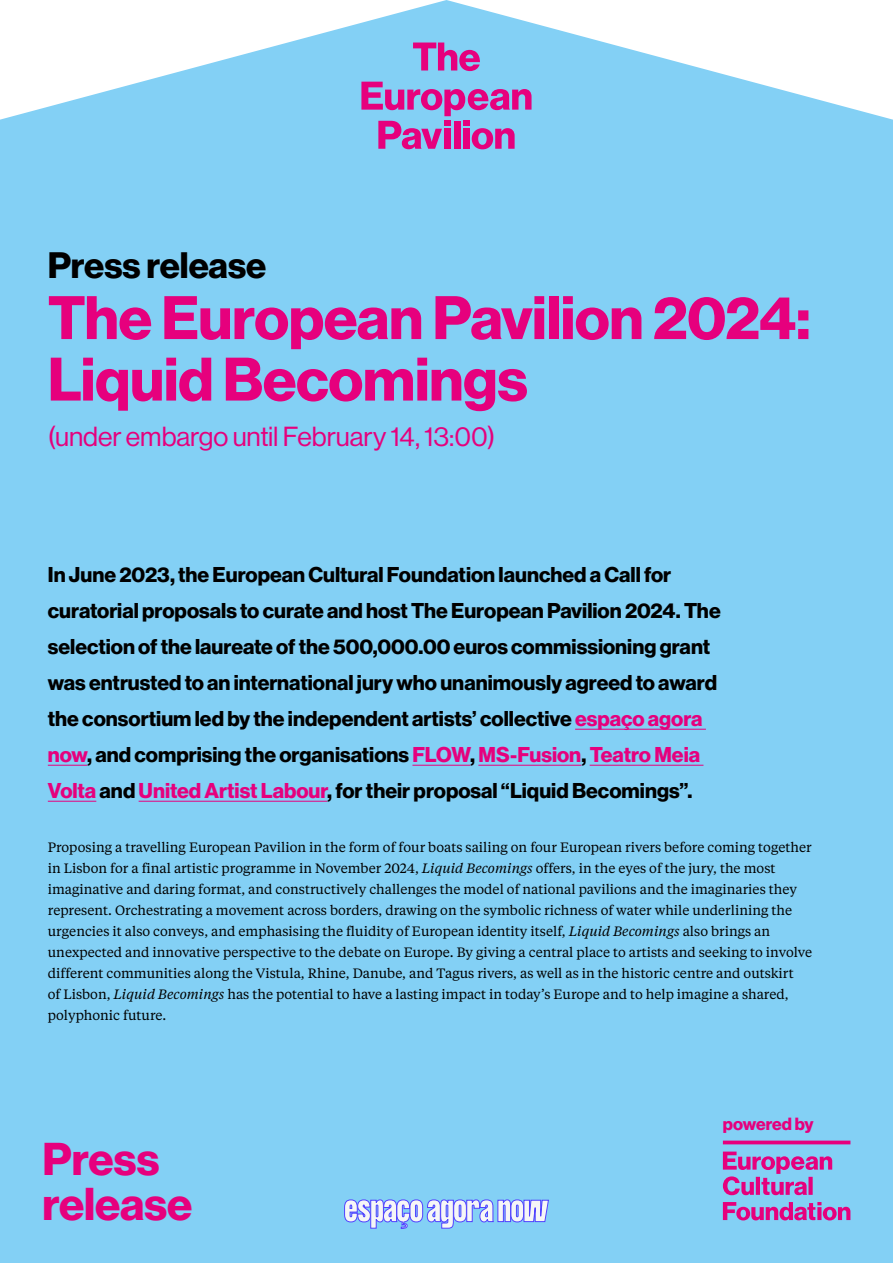
<style>
.page{position:relative;width:893px;height:1263px;background:#83d0f5}
.page>*{position:absolute;margin:0;border:0;box-sizing:border-box;transform-origin:0 0}
.t1{font:60px/61.5px "N Haas Grotesk DS Pro 75 Bd";letter-spacing:-.005em;color:#e6007d}
.t2{font:45px/45px "N Haas Grotesk DS Pro 75 Bd";letter-spacing:-.005em;color:#e6007d}
.t3{font:36px "N Haas Grotesk DS Pro 75 Bd";letter-spacing:-.005em;color:#000}
.t4{font:27px "N Haas Grotesk DS Pro 55 Rg";letter-spacing:-.005em;color:#e6007d}
.t5{font:21px/36px "N Haas Grotesk DS Pro 75 Bd";color:#000}
.t6{font:17.25px "N Haas Grotesk DS Pro 75 Bd";letter-spacing:-.005em;color:#e6007d}
.t7{font:13.5px/21px "Tiempos Text";color:#000}
.s1{color:#e6007d}
.s2{font-style:italic}
</style>
<div class="page">
<svg style="left:0;top:0;width:893px;height:120px;fill:#fff"></svg>
<svg style="left:361px;top:82px;width:170px;height:67px"></svg>
<svg style="left:413px;top:43px;width:67px;height:28px"></svg>
<hr style="left:575px;top:729px;width:131px;height:1px;background:#e6007d">
<hr style="left:48px;top:765px;width:39px;height:1px;background:#e6007d">
<hr style="left:412px;top:765px;width:58px;height:1px;background:#e6007d">
<hr style="left:478px;top:765px;width:103px;height:1px;background:#e6007d">
<hr style="left:590px;top:765px;width:113px;height:1px;background:#e6007d">
<hr style="left:48px;top:801px;width:48px;height:1px;background:#e6007d">
<hr style="left:139px;top:801px;width:188px;height:1px;background:#e6007d">
<svg style="left:723px;top:1140px;width:127px;height:80px"></svg>
<svg style="left:344px;top:1200px;width:205px;height:28px"></svg>
<h3 class="t3" style="left:48px;top:244px;width:220px">Press release</h3>
<h1 class="t1" style="left:48px;top:288px;width:764px">The European Pavilion 2024:<br>Liquid Becomings</h1>
<h3 class="t4" style="left:48px;top:421px;width:449px">(under embargo until February 14, 13:00)</h3>
<p class="t5" style="left:48px;top:557px;width:674px">In June 2023, the European Cultural Foundation launched a Call for curatorial proposals to curate and host The European Pavilion 2024. The selection of the laureate of the 500,000.00 euros commissioning grant was entrusted to an international jury who unanimously agreed to award the consortium led by the independent artists’ collective <span class="s1">espaço agora now</span>, and comprising the organisations <span class="s1">FLOW</span>, <span class="s1">MS-Fusion</span>, <span class="s1">Teatro Meia Volta</span> and <span class="s1">United Artist Labour</span>, for their proposal “Liquid Becomings”.</p>
<p class="t7" style="left:48px;top:836px;width:766px">Proposing a travelling European Pavilion in the form of four boats sailing on four European rivers before coming together in Lisbon for a final artistic programme in November 2024, <span class="s2">Liquid Becomings</span> offers, in the eyes of the jury, the most imaginative and daring format, and constructively challenges the model of national pavilions and the imaginaries they represent. Orchestrating a movement across borders, drawing on the symbolic richness of water while underlining the urgencies it also conveys, and emphasising the fluidity of European identity itself, <span class="s2">Liquid Becomings</span> also brings an unexpected and innovative perspective to the debate on Europe. By giving a central place to artists and seeking to involve different communities along the Vistula, Rhine, Danube, and Tagus rivers, as well as in the historic centre and outskirt<br>of Lisbon, <span class="s2">Liquid Becomings</span> has the potential to have a lasting impact in today’s Europe and to help imagine a shared, polyphonic future.</p>
<h2 class="t2" style="left:43px;top:1138px;width:151px">Press release</h2>
<p class="t6" style="left:723px;top:1113px;width:92px">powered by</p>
</div>
